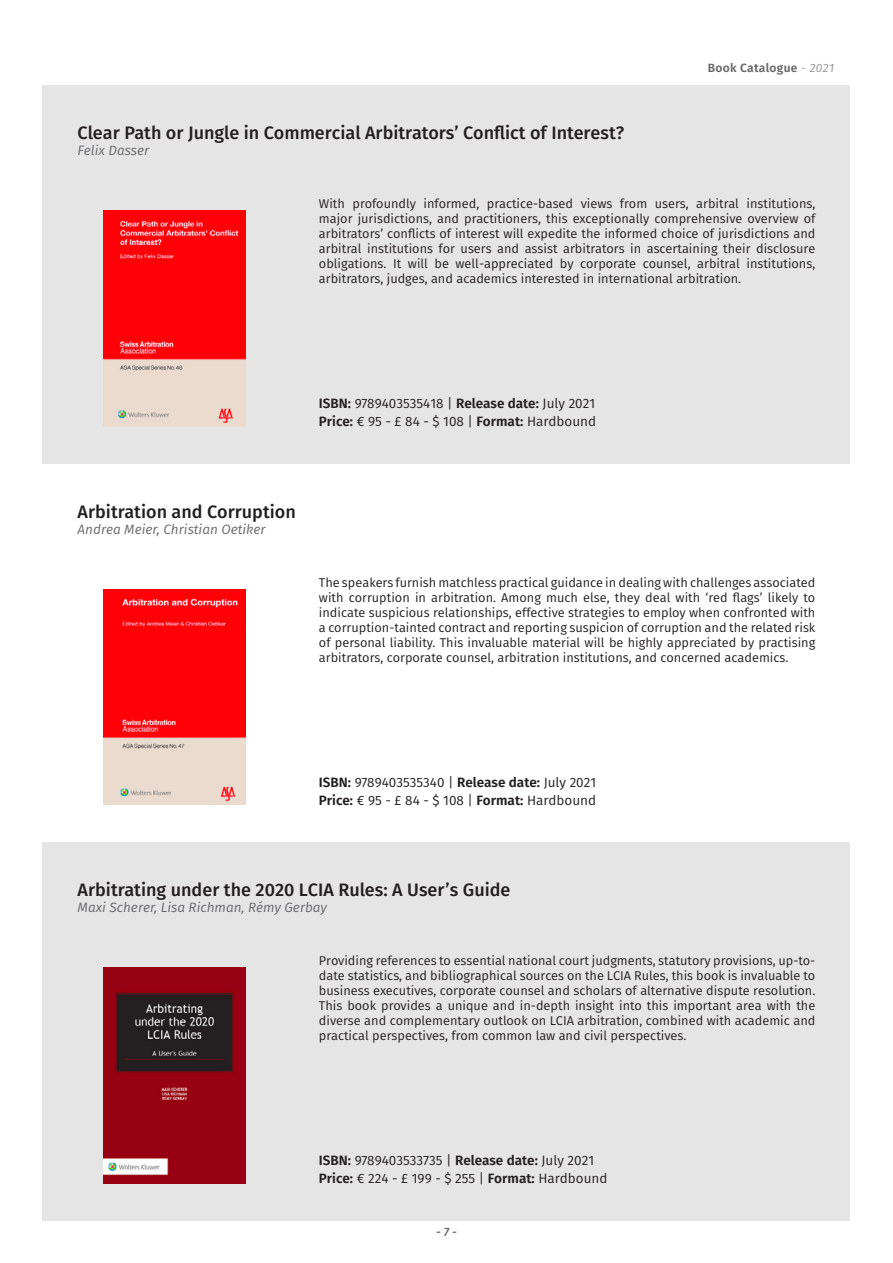
<style>
.page{position:relative;width:893px;height:1263px;background:#fff}
.page>*{position:absolute;margin:0;border:0;box-sizing:border-box;transform-origin:0 0}
._001-Book-Title{font:500 18px "Fira Sans";color:#231f20}
.t1{font:13.5px "Fira Sans";color:#231f20}
._001-Author-Name{font:italic 13.5px "Fira Sans";color:#69696c}
.t2{font:12.75px/15px "Fira Sans";color:#231f20;text-align:justify}
.t3{font:600 12px "Fira Sans";letter-spacing:.025em;color:#69696c}
.t4{font:italic 500 12px "Fira Sans";color:#69696c}
.s1{font-weight:400;font-style:italic;color:#939598}
.s2{font-weight:600}
</style>
<div class="page">
<div style="left:43px;top:85px;width:807px;height:378px;background:#e5e5e5"></div>
<div style="left:43px;top:842px;width:807px;height:378px;background:#e5e5e5"></div>
<img style="left:104px;top:211px;width:142px;height:215px">
<img style="left:104px;top:589px;width:142px;height:216px">
<img style="left:104px;top:968px;width:142px;height:215px">
<p class="_001-Book-Title" style="left:78px;top:118px;width:548px">Clear Path or Jungle in Commercial Arbitrators’ Conflict of Interest?</p>
<p class="_001-Author-Name" style="left:78px;top:141px;width:73px">Felix Dasser</p>
<p class="t3" style="left:708px;top:58px;width:128px">Book Catalogue <span class="s1">- 2021</span></p>
<p class="t2" style="left:319px;top:196px;width:498px">With profoundly informed, practice-based views from users, arbitral institutions, major jurisdictions, and practitioners, this exceptionally comprehensive overview of arbitrators’ conflicts of interest will expedite the informed choice of jurisdictions and arbitral institutions for users and assist arbitrators in ascertaining their disclosure obligations. It will be well-appreciated by corporate counsel, arbitral institutions, arbitrators, judges, and academics interested in international arbitration.</p>
<p class="t1" style="left:319px;top:394px;width:278px"><span class="s2">ISBN:</span> 9789403535418 | <span class="s2">Release date:</span> July 2021</p>
<p class="t1" style="left:319px;top:412px;width:279px"><span class="s2">Price:</span> € 95 - £ 84 - $ 108 | <span class="s2">Format:</span> Hardbound</p>
<p class="_001-Book-Title" style="left:78px;top:497px;width:220px">Arbitration and Corruption</p>
<p class="_001-Author-Name" style="left:78px;top:519px;width:189px">Andrea Meier, Christian Oetiker</p>
<p class="t2" style="left:319px;top:574px;width:498px">The speakers furnish matchless practical guidance in dealing with challenges associated with corruption in arbitration. Among much else, they deal with ‘red flags’ likely to indicate suspicious relationships, effective strategies to employ when confronted with a corruption-tainted contract and reporting suspicion of corruption and the related risk of personal liability. This invaluable material will be highly appreciated by practising arbitrators, corporate counsel, arbitration institutions, and concerned academics.</p>
<p class="t1" style="left:319px;top:772px;width:279px"><span class="s2">ISBN:</span> 9789403535340 | <span class="s2">Release date:</span> July 2021</p>
<p class="t1" style="left:319px;top:790px;width:279px"><span class="s2">Price:</span> € 95 - £ 84 - $ 108 | <span class="s2">Format:</span> Hardbound</p>
<p class="_001-Book-Title" style="left:78px;top:875px;width:434px">Arbitrating under the 2020 LCIA Rules: A User’s Guide</p>
<p class="_001-Author-Name" style="left:78px;top:897px;width:251px">Maxi Scherer, Lisa Richman, Rémy Gerbay</p>
<p class="t2" style="left:319px;top:953px;width:498px">Providing references to essential national court judgments, statutory provisions, up-to&shy;date statistics, and bibliographical sources on the LCIA Rules, this book is invaluable to business executives, corporate counsel and scholars of alternative dispute resolution.<br>This book provides a unique and in-depth insight into this important area with the diverse and complementary outlook on LCIA arbitration, combined with academic and practical perspectives, from common law and civil perspectives.</p>
<p class="t1" style="left:319px;top:1150px;width:277px"><span class="s2">ISBN:</span> 9789403533735 | <span class="s2">Release date:</span> July 2021</p>
<p class="t1" style="left:319px;top:1168px;width:290px"><span class="s2">Price:</span> € 224 - £ 199 - $ 255 | <span class="s2">Format:</span> Hardbound</p>
<p class="t4" style="left:436px;top:1222px;width:22px">- 7 -</p>
</div>
